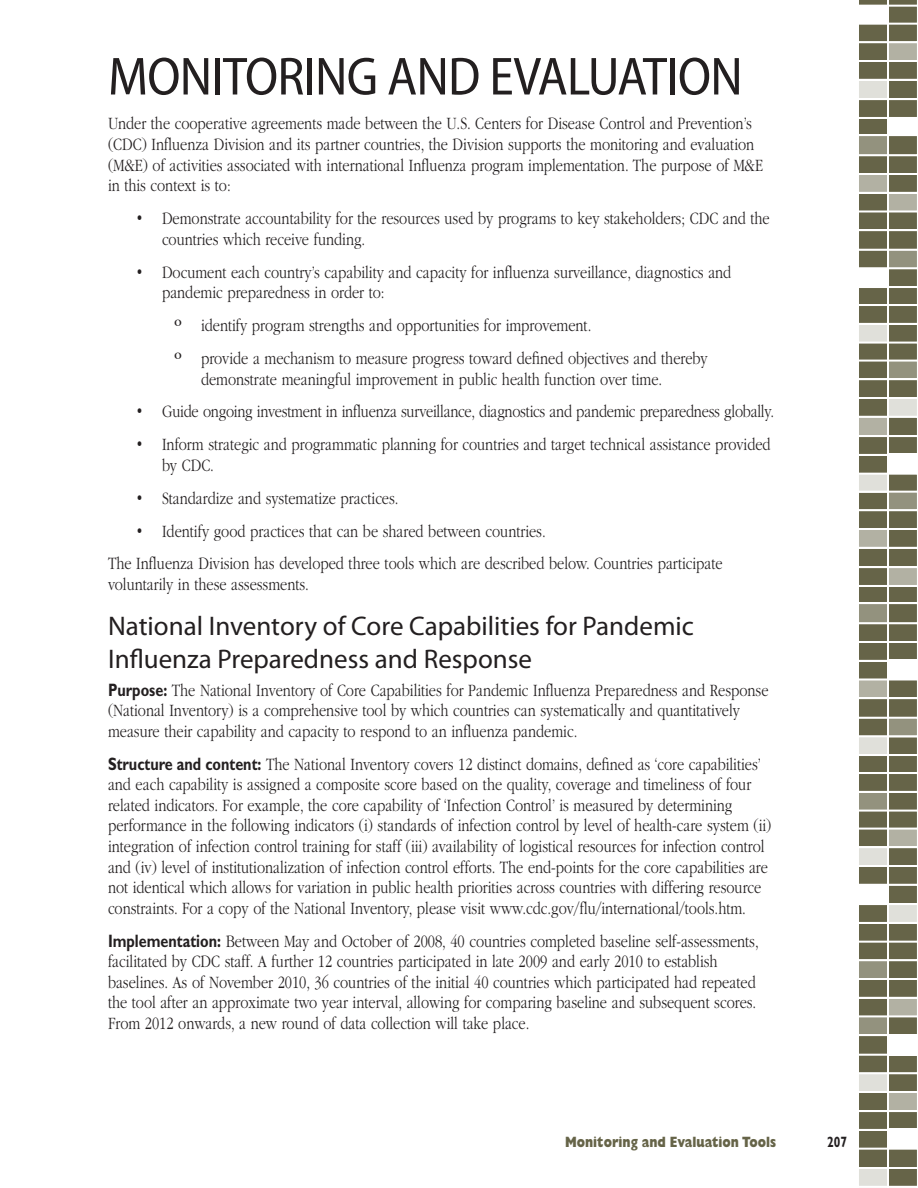
<style>
.page{position:relative;width:918px;height:1188px;background:#fff}
.page>*{position:absolute;margin:0;border:0;box-sizing:border-box;transform-origin:0 0}
.Heading_2_COUNTRY{font:semi-condensed 54px "Myriad Pro";letter-spacing:-.015em;color:#231f20}
.Heading_3a{font:27px/33px "Myriad Pro";color:#231f20}
.BF_LEAD-IN__body{font:300 18px/20.7px "ITC Garamond Std";color:#231f20;scale:.8 1}
.t1{font:800 15px "Gill Sans Std";color:#666448;scale:.8 1}
.t2{font:700 15px "Gill Sans Std";color:#231f20;scale:.8 1}
.s1{font-family:"Adobe Garamond Pro";font-weight:400;font-size:21px}
.s2{font-family:"Gill Sans Std";font-weight:700}
</style>
<div class="page">
<svg style="left:859px;top:0;width:58px;height:1186px"></svg>
<p class="Heading_2_COUNTRY" style="left:108px;top:47px;width:636px">MONITORING AND EVALUATION</p>
<p class="BF_LEAD-IN__body" style="left:108px;top:113px;width:820px">Under the cooperative agreements made between the U.S. Centers for Disease Control and Prevention’s (CDC) Influenza Division and its partner countries, the Division supports the monitoring and evaluation (M&amp;E) of activities associated with international Influenza program implementation. The purpose of M&amp;E in this context is to:</p>
<p class="BF_LEAD-IN__body" style="left:162px;top:208px;width:761px;text-indent:-27px">• Demonstrate accountability for the resources used by programs to key stakeholders; CDC and the countries which receive funding.</p>
<p class="BF_LEAD-IN__body" style="left:162px;top:262px;width:713px;text-indent:-27px">• Document each country’s capability and capacity for influenza surveillance, diagnostics and pandemic preparedness in order to:</p>
<p class="BF_LEAD-IN__body" style="left:174px;top:315px;width:523px"><span class="s1">ˏ</span> identify program strengths and opportunities for improvement.</p>
<p class="BF_LEAD-IN__body" style="left:201px;top:348px;width:635px;text-indent:-27px"><span class="s1">ˏ</span> provide a mechanism to measure progress toward defined objectives and thereby demonstrate meaningful improvement in public health function over time.</p>
<p class="BF_LEAD-IN__body" style="left:135px;top:402px;width:801px">• Guide ongoing investment in influenza surveillance, diagnostics and pandemic preparedness globally.</p>
<p class="BF_LEAD-IN__body" style="left:162px;top:435px;width:762px;text-indent:-27px">• Inform strategic and programmatic planning for countries and target technical assistance provided by CDC.</p>
<p class="BF_LEAD-IN__body" style="left:135px;top:488px;width:331px">• Standardize and systematize practices.</p>
<p class="BF_LEAD-IN__body" style="left:135px;top:521px;width:515px">• Identify good practices that can be shared between countries.</p>
<p class="BF_LEAD-IN__body" style="left:108px;top:554px;width:770px">The Influenza Division has developed three tools which are described below. Countries participate voluntarily in these assessments.</p>
<p class="Heading_3a" style="left:108px;top:609px;width:587px">National Inventory of Core Capabilities for Pandemic<br>Influenza Preparedness and Response</p>
<p class="BF_LEAD-IN__body" style="left:108px;top:680px;width:827px"><span class="s2">Purpose:</span> The National Inventory of Core Capabilities for Pandemic Influenza Preparedness and Response (National Inventory) is a comprehensive tool by which countries can systematically and quantitatively measure their capability and capacity to respond to an influenza pandemic.</p>
<p class="BF_LEAD-IN__body" style="left:108px;top:754px;width:831px"><span class="s2">Structure and content:</span> The National Inventory covers 12 distinct domains, defined as ‘core capabilities’ and each capability is assigned a composite score based on the quality, coverage and timeliness of four related indicators. For example, the core capability of ‘Infection Control’ is measured by determining performance in the following indicators (i) standards of infection control by level of health-care system (ii) integration of infection control training for staff (iii) availability of logistical resources for infection control and (iv) level of institutionalization of infection control efforts. The end-points for the core capabilities are not identical which allows for variation in public health priorities across countries with differing resource constraints. For a copy of the National Inventory, please visit www.cdc.gov/flu/international/tools.htm.</p>
<p class="BF_LEAD-IN__body" style="left:108px;top:931px;width:815px"><span class="s2">Implementation:</span> Between May and October of 2008, 40 countries completed baseline self-assessments, facilitated by CDC staff. A further 12 countries participated in late 2009 and early 2010 to establish baselines. As of November 2010, 36 countries of the initial 40 countries which participated had repeated the tool after an approximate two year interval, allowing for comparing baseline and subsequent scores.<br>From 2012 onwards, a new round of data collection will take place.</p>
<p class="t1" style="left:565px;top:1133px;width:266px">Monitoring and Evaluation Tools</p>
<p class="t2" style="left:827px;top:1133px;width:26px">207</p>
</div>
